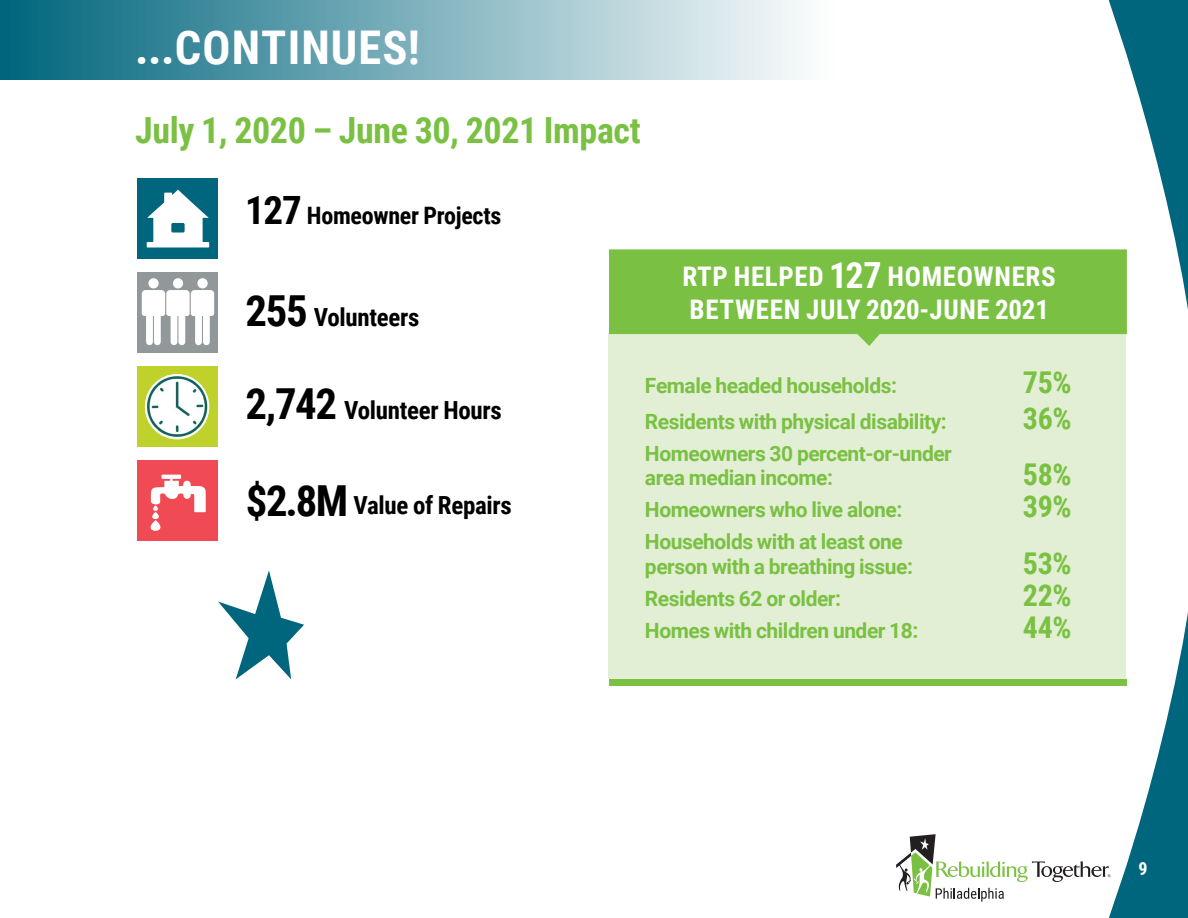
<style>
.page{position:relative;width:1188px;height:918px;background:#fff}
.page>*{position:absolute;margin:0;border:0;box-sizing:border-box;transform-origin:0 0}
.t1{font:700 46.5px "Roboto Condensed";letter-spacing:.025em;color:#fff}
.t2{font:700 36px "Roboto Condensed";letter-spacing:-.01em;color:#7ac143}
.t3{font:700 30px "Roboto Condensed";letter-spacing:-.01em;color:#7ac143}
.t4{font:700 27px/33px "Roboto Condensed";letter-spacing:.025em;color:#fff}
.t5{font:700 24.9px "Roboto Condensed";letter-spacing:-.01em;color:#000}
.t6{font:700 24px "Roboto Condensed";letter-spacing:-.01em;color:#000}
.t7{font:700 21px/24px "Roboto";letter-spacing:-.02em;color:#7ac143}
.t8{font:700 18px "Roboto Condensed";color:#fff}
.s1{font-size:39px}
.s2{font-size:42.75px}
.s3{font-size:36px}
</style>
<div class="page">
<div style="left:609px;top:333px;width:517px;height:346px;background:#e2efd4"></div>
<div style="left:138px;top:272px;width:80px;height:81px;background:#92979a"></div>
<div style="left:197px;top:278px;width:11px;height:10px;background:#fff;border-radius:50%"></div>
<div style="left:173px;top:278px;width:10px;height:10px;background:#fff;border-radius:50%"></div>
<svg style="left:142px;top:290px;width:72px;height:56px"></svg>
<div style="left:148px;top:278px;width:11px;height:10px;background:#fff;border-radius:50%"></div>
<svg style="left:1109px;top:80px;width:79px;height:838px"></svg>
<svg style="left:0;top:0;width:1188px;height:80px"></svg>
<svg style="left:896px;top:834px;width:215px;height:68px"></svg>
<div style="left:138px;top:178px;width:80px;height:81px;background:#00667d"></div>
<div style="left:138px;top:367px;width:80px;height:80px;background:#bfd22b"></div>
<div style="left:138px;top:461px;width:80px;height:80px;background:#f04b54"></div>
<svg style="left:147px;top:190px;width:62px;height:57px"></svg>
<img style="left:145px;top:374px;width:64px;height:65px;border-radius:32px">
<svg style="left:150px;top:475px;width:56px;height:56px"></svg>
<svg style="left:218px;top:570px;width:86px;height:109px"></svg>
<svg style="left:609px;top:249px;width:518px;height:97px;background:#87c655"></svg>
<div style="left:609px;top:679px;width:518px;height:7px;background:#7ac143"></div>
<p class="t1" style="left:135px;top:15px;width:286px">...CONTINUES!</p>
<p class="t2" style="left:135px;top:105px;width:507px">July 1, 2020 – June 30, 2021 Impact</p>
<p class="t6" style="left:245px;top:199px;width:258px"><span class="s1">127</span> Homeowner Projects</p>
<p class="t5" style="left:246px;top:300px;width:175px"><span class="s2">255</span> Volunteers</p>
<p class="t5" style="left:246px;top:393px;width:258px"><span class="s2">2,742</span> Volunteer Hours</p>
<p class="t5" style="left:246px;top:488px;width:267px"><span class="s2">$2.8M</span> Value of Repairs</p>
<p class="t4" style="left:682px;top:259px;width:375px">RTP HELPED <span class="s3">127</span> HOMEOWNERS<br>BETWEEN JULY 2020-JUNE 2021</p>
<p class="t7" style="left:645px;top:373px;width:254px">Female headed households:</p>
<p class="t3" style="left:1023px;top:362px;width:50px">75%</p>
<p class="t7" style="left:645px;top:409px;width:303px">Residents with physical disability:</p>
<p class="t3" style="left:1023px;top:398px;width:50px">36%</p>
<p class="t7" style="left:645px;top:441px;width:308px">Homeowners 30 percent-or-under area median income:</p>
<p class="t3" style="left:1023px;top:453px;width:50px">58%</p>
<p class="t7" style="left:645px;top:497px;width:259px">Homeowners who live alone:</p>
<p class="t3" style="left:1023px;top:485px;width:50px">39%</p>
<p class="t7" style="left:645px;top:528px;width:270px;line-height:25.2px">Households with at least one person with a breathing issue:</p>
<p class="t3" style="left:1023px;top:543px;width:50px">53%</p>
<p class="t7" style="left:645px;top:586px;width:198px">Residents 62 or older:</p>
<p class="t3" style="left:1023px;top:575px;width:50px">22%</p>
<p class="t7" style="left:645px;top:618px;width:275px">Homes with children under 18:</p>
<p class="t3" style="left:1023px;top:606px;width:50px">44%</p>
<p class="t8" style="left:1138px;top:856px;width:11px">9</p>
</div>
